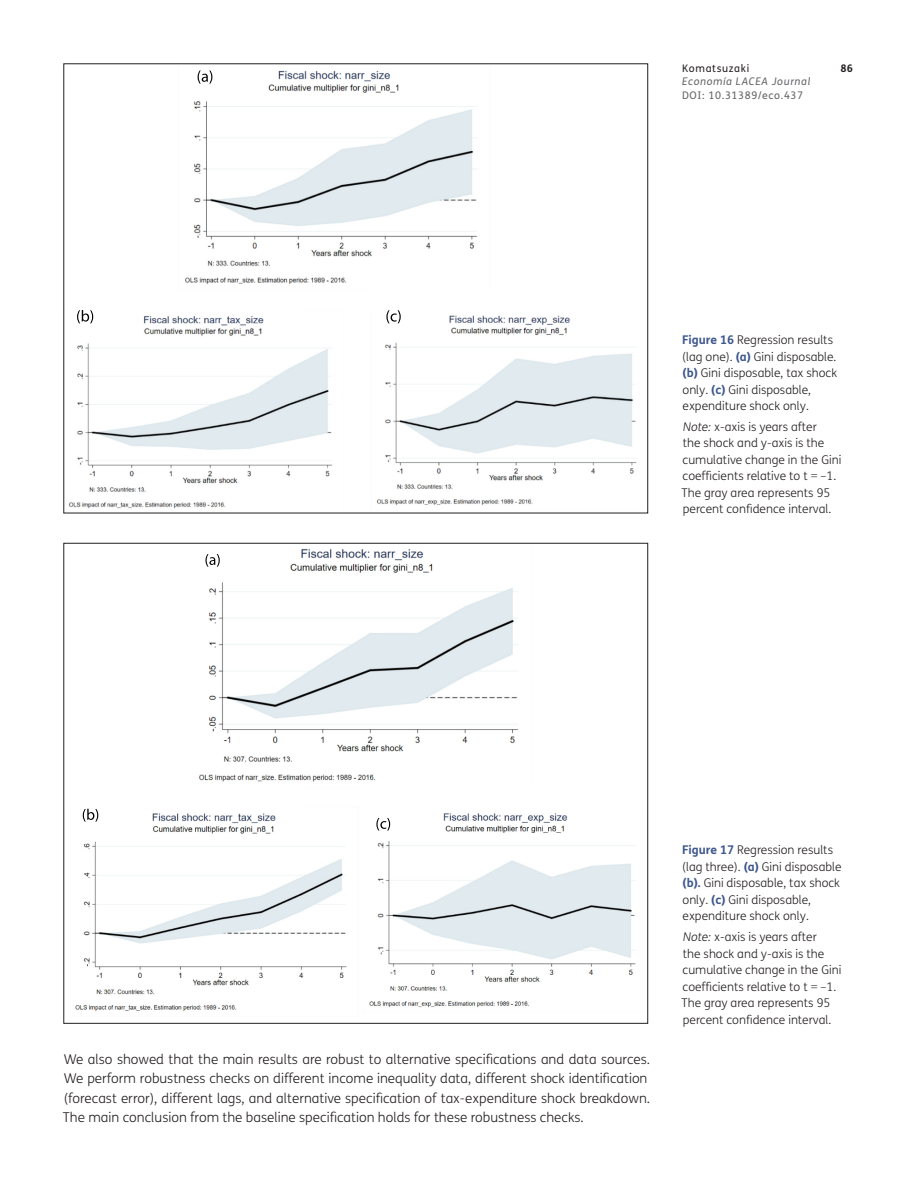
<style>
.page{position:relative;width:918px;height:1188px;background:#fff}
.page>*{position:absolute;margin:0;border:0;box-sizing:border-box;transform-origin:0 0}
.Body_Copy{font:300 13.5px/19.5px "FS Me";color:#231f20}
.Figure_copy_Note{font:300 12px/16.5px "FS Me";color:#231f20}
.Figure_copy{font:300 12px/16.5px "FS Me";color:#231f20}
.t1{font:italic 10.5px "FS Me";letter-spacing:.06em;color:#636366}
.t2{font:10.5px "FS Me";letter-spacing:.06em;color:#636366}
.t3{font:10.5px "FS Me";letter-spacing:.06em;color:#231f20}
.t4{font:700 10.5px "FS Me";color:#231f20}
.s1{font-weight:700;color:#3e578e}
.s2{font-style:italic}
</style>
<div class="page">
<img style="left:68px;top:70px;width:569px;height:439px">
<img style="left:198px;top:70px;width:14px;height:14px">
<img style="left:77px;top:310px;width:16px;height:13px">
<img style="left:386px;top:310px;width:15px;height:13px">
<img style="left:75px;top:549px;width:561px;height:462px">
<img style="left:205px;top:554px;width:15px;height:13px">
<img style="left:83px;top:809px;width:15px;height:13px">
<img style="left:376px;top:818px;width:14px;height:13px">
<p class="t3" style="left:682px;top:62px;width:69px">Komatsuzaki</p>
<p class="t4" style="left:841px;top:61px;width:14px">86</p>
<p class="t1" style="left:682px;top:75px;width:130px">Economía LACEA Journal</p>
<p class="t2" style="left:682px;top:89px;width:123px">DOI: 10.31389/eco.437</p>
<p class="Figure_copy" style="left:682px;top:332px;width:157px"><span class="s1">Figure 16</span> Regression results (lag one). <span class="s1">(a)</span> Gini disposable. <span class="s1">(b)</span> Gini disposable, tax shock only. <span class="s1">(c)</span> Gini disposable, expenditure shock only.</p>
<p class="Figure_copy_Note" style="left:682px;top:419px;width:161px"><span class="s2">Note:</span> x-axis is years after<br>the shock and y-axis is the cumulative change in the Gini coefficients relative to t = –1.<br>The gray area represents 95 percent confidence interval.</p>
<p class="Body_Copy" style="left:63px;top:1050px;width:589px">We also showed that the main results are robust to alternative specifications and data sources.<br>We perform robustness checks on different income inequality data, different shock identification (forecast error), different lags, and alternative specification of tax-expenditure shock breakdown.<br>The main conclusion from the baseline specification holds for these robustness checks.</p>
<p class="Figure_copy" style="left:682px;top:842px;width:161px"><span class="s1">Figure 17</span> Regression results (lag three). <span class="s1">(a)</span> Gini disposable <span class="s1">(b).</span> Gini disposable, tax shock only. <span class="s1">(c)</span> Gini disposable, expenditure shock only.</p>
<p class="Figure_copy_Note" style="left:682px;top:929px;width:161px"><span class="s2">Note:</span> x-axis is years after<br>the shock and y-axis is the cumulative change in the Gini coefficients relative to t = –1.<br>The gray area represents 95 percent confidence interval.</p>
</div>
